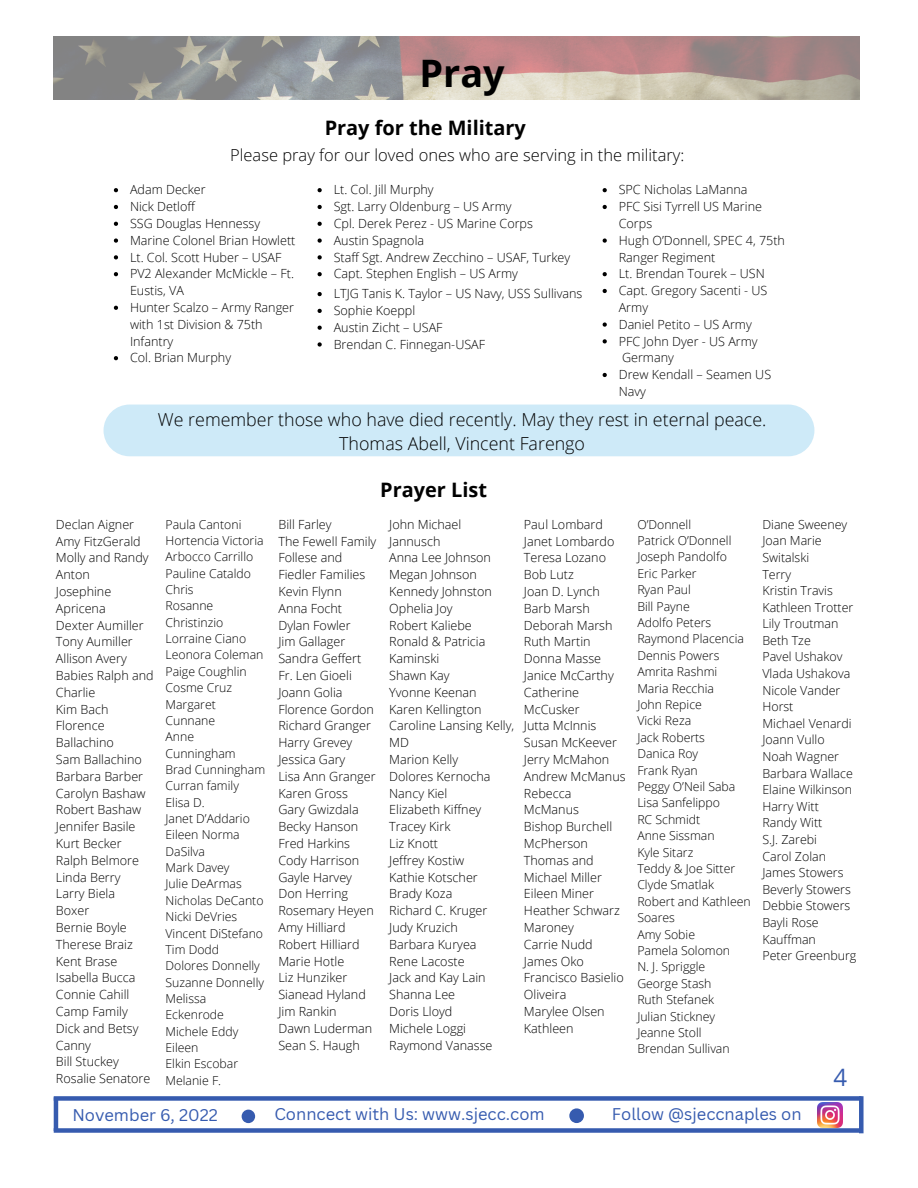
<style>
.page{position:relative;width:918px;height:1188px;background:#fff}
.page>*{position:absolute;margin:0;border:0;box-sizing:border-box;transform-origin:0 0}
.t1{font:700 37.8px "Open Sans";color:#000}
.t2{font:24px "Open Sans";color:#365baf}
.t3{font:700 19.95px "Open Sans";color:#000}
.t4{font:300 17.85px/24.8px "Open Sans";color:#000;text-align:center}
.t5{font:16.5px "Canva Sans";color:#365baf}
.t6{font:300 16.5px "Open Sans";color:#000}
.t7{font:300 12.6px/16.8px "Open Sans";color:#000}
.t8{font:300 12.45px/16.6px "Open Sans";color:#000}
.t9{font:300 12.3px/16.4px "Open Sans";color:#000}
</style>
<div class="page">
<div style="left:104px;top:405px;width:710px;height:51px;background:#ceeaf8;border-radius:26px"></div>
<svg style="left:114px;top:188px;width:4px;height:4px"></svg>
<svg style="left:114px;top:205px;width:4px;height:4px"></svg>
<svg style="left:114px;top:222px;width:4px;height:4px"></svg>
<svg style="left:114px;top:238px;width:4px;height:5px"></svg>
<svg style="left:114px;top:255px;width:4px;height:4px"></svg>
<svg style="left:114px;top:272px;width:4px;height:4px"></svg>
<svg style="left:114px;top:306px;width:4px;height:4px"></svg>
<svg style="left:114px;top:356px;width:4px;height:4px"></svg>
<svg style="left:603px;top:188px;width:4px;height:4px"></svg>
<svg style="left:603px;top:205px;width:4px;height:4px"></svg>
<svg style="left:603px;top:238px;width:4px;height:5px"></svg>
<svg style="left:603px;top:272px;width:4px;height:4px"></svg>
<svg style="left:603px;top:289px;width:4px;height:4px"></svg>
<svg style="left:603px;top:322px;width:4px;height:5px"></svg>
<svg style="left:603px;top:339px;width:4px;height:4px"></svg>
<svg style="left:603px;top:373px;width:4px;height:4px"></svg>
<img style="left:54px;top:37px;width:805px;height:63px">
<svg style="left:318px;top:292px;width:4px;height:4px"></svg>
<svg style="left:318px;top:309px;width:4px;height:4px"></svg>
<svg style="left:318px;top:326px;width:4px;height:4px"></svg>
<svg style="left:318px;top:342px;width:4px;height:5px"></svg>
<svg style="left:318px;top:188px;width:4px;height:4px"></svg>
<svg style="left:318px;top:205px;width:4px;height:4px"></svg>
<svg style="left:318px;top:222px;width:4px;height:4px"></svg>
<svg style="left:318px;top:238px;width:4px;height:5px"></svg>
<svg style="left:318px;top:255px;width:4px;height:4px"></svg>
<svg style="left:318px;top:272px;width:4px;height:4px"></svg>
<div style="left:54px;top:1128px;width:807px;height:5px;background:#365baf"></div>
<div style="left:54px;top:1096px;width:807px;height:5px;background:#365baf"></div>
<img style="left:817px;top:1102px;width:25px;height:25px">
<svg style="left:242px;top:1110px;width:13px;height:13px"></svg>
<svg style="left:569px;top:1108px;width:15px;height:15px"></svg>
<hr style="left:54px;top:1097px;width:4px;height:34px;background:#365baf">
<div style="left:859px;top:1096px;width:5px;height:37px;background:#365baf"></div>
<h1 class="t1" style="left:420px;top:47px;width:87px">Pray</h1>
<h3 class="t3" style="left:325px;top:114px;width:203px">Pray for the Military</h3>
<h3 class="t6" style="left:230px;top:143px;width:456px">Please pray for our loved ones who are serving in the military:</h3>
<p class="t7" style="left:130px;top:181px;width:167px">Adam Decker<br>Nick Detloff<br>SSG Douglas Hennessy<br>Marine Colonel Brian Howlett<br>Lt. Col. Scott Huber – USAF<br>PV2 Alexander McMickle – Ft.<br>Eustis, VA<br>Hunter Scalzo – Army Ranger with 1st Division &amp; 75th<br>Infantry<br>Col. Brian Murphy</p>
<p class="t7" style="left:619px;top:181px;width:168px">SPC Nicholas LaManna<br>PFC Sisi Tyrrell US Marine<br>Corps<br>Hugh O’Donnell, SPEC 4, 75th<br>Ranger Regiment<br>Lt. Brendan Tourek – USN<br>Capt. Gregory Sacenti - US<br>Army<br>Daniel Petito – US Army<br>PFC John Dyer - US Army<br>Germany<br>Drew Kendall – Seamen US<br>Navy</p>
<h3 class="t4" style="left:158px;top:406px;width:610px">We remember those who have died recently. May they rest in eternal peace.<br>Thomas Abell, Vincent Farengo</h3>
<p class="t7" style="left:334px;top:181px;width:238px">Lt. Col. Jill Murphy<br>Sgt. Larry Oldenburg – US Army<br>Cpl. Derek Perez - US Marine Corps<br>Austin Spagnola<br>Staff Sgt. Andrew Zecchino – USAF, Turkey<br>Capt. Stephen English – US Army</p>
<p class="t7" style="left:334px;top:285px;width:250px">LTJG Tanis K. Taylor – US Navy, USS Sullivans<br>Sophie Koeppl<br>Austin Zicht – USAF<br>Brendan C. Finnegan-USAF</p>
<h3 class="t3" style="left:380px;top:475px;width:108px">Prayer List</h3>
<p class="t7" style="left:56px;top:516px;width:99px">Declan Aigner<br>Amy FitzGerald<br>Molly and Randy<br>Anton<br>Josephine<br>Apricena<br>Dexter Aumiller<br>Tony Aumiller<br>Allison Avery<br>Babies Ralph and<br>Charlie<br>Kim Bach<br>Florence<br>Ballachino<br>Sam Ballachino<br>Barbara Barber<br>Carolyn Bashaw<br>Robert Bashaw<br>Jennifer Basile<br>Kurt Becker<br>Ralph Belmore<br>Linda Berry<br>Larry Biela<br>Boxer<br>Bernie Boyle<br>Therese Braiz<br>Kent Brase<br>Isabella Bucca<br>Connie Cahill<br>Camp Family<br>Dick and Betsy<br>Canny<br>Bill Stuckey<br>Rosalie Senatore</p>
<p class="t9" style="left:166px;top:516px;width:101px">Paula Cantoni<br>Hortencia Victoria<br>Arbocco Carrillo<br>Pauline Cataldo<br>Chris<br>Rosanne<br>Christinzio<br>Lorraine Ciano<br>Leonora Coleman<br>Paige Coughlin<br>Cosme Cruz<br>Margaret<br>Cunnane<br>Anne<br>Cunningham<br>Brad Cunningham<br>Curran family<br>Elisa D.<br>Janet D’Addario<br>Eileen Norma<br>DaSilva<br>Mark Davey<br>Julie DeArmas<br>Nicholas DeCanto<br>Nicki DeVries<br>Vincent DiStefano<br>Tim Dodd<br>Dolores Donnelly<br>Suzanne Donnelly<br>Melissa<br>Eckenrode<br>Michele Eddy<br>Eileen<br>Elkin Escobar<br>Melanie F.</p>
<p class="t7" style="left:278px;top:516px;width:99px">Bill Farley<br>The Fewell Family<br>Follese and<br>Fiedler Families<br>Kevin Flynn<br>Anna Focht<br>Dylan Fowler<br>Jim Gallager<br>Sandra Geffert<br>Fr. Len Gioeli<br>Joann Golia<br>Florence Gordon<br>Richard Granger<br>Harry Grevey<br>Jessica Gary<br>Lisa Ann Granger<br>Karen Gross<br>Gary Gwizdala<br>Becky Hanson<br>Fred Harkins<br>Cody Harrison<br>Gayle Harvey<br>Don Herring<br>Rosemary Heyen<br>Amy Hilliard<br>Robert Hilliard<br>Marie Hotle<br>Liz Hunziker<br>Sianead Hyland<br>Jim Rankin<br>Dawn Luderman<br>Sean S. Haugh</p>
<p class="t7" style="left:389px;top:516px;width:126px">John Michael<br>Jannusch<br>Anna Lee Johnson<br>Megan Johnson<br>Kennedy Johnston<br>Ophelia Joy<br>Robert Kaliebe<br>Ronald &amp; Patricia<br>Kaminski<br>Shawn Kay<br>Yvonne Keenan<br>Karen Kellington<br>Caroline Lansing Kelly,<br>MD<br>Marion Kelly<br>Dolores Kernocha<br>Nancy Kiel<br>Elizabeth Kiffney<br>Tracey Kirk<br>Liz Knott<br>Jeffrey Kostiw<br>Kathie Kotscher<br>Brady Koza<br>Richard C. Kruger<br>Judy Kruzich<br>Barbara Kuryea<br>Rene Lacoste<br>Jack and Kay Lain<br>Shanna Lee<br>Doris Lloyd<br>Michele Loggi<br>Raymond Vanasse</p>
<p class="t7" style="left:524px;top:516px;width:103px">Paul Lombard<br>Janet Lombardo<br>Teresa Lozano<br>Bob Lutz<br>Joan D. Lynch<br>Barb Marsh<br>Deborah Marsh<br>Ruth Martin<br>Donna Masse<br>Janice McCarthy<br>Catherine<br>McCusker<br>Jutta McInnis<br>Susan McKeever<br>Jerry McMahon<br>Andrew McManus<br>Rebecca<br>McManus<br>Bishop Burchell<br>McPherson<br>Thomas and<br>Michael Miller<br>Eileen Miner<br>Heather Schwarz<br>Maroney<br>Carrie Nudd<br>James Oko<br>Francisco Basielio<br>Oliveira<br>Marylee Olsen<br>Kathleen</p>
<p class="t9" style="left:637px;top:516px;width:115px">O’Donnell<br>Patrick O’Donnell<br>Joseph Pandolfo<br>Eric Parker<br>Ryan Paul<br>Bill Payne<br>Adolfo Peters<br>Raymond Placencia<br>Dennis Powers<br>Amrita Rashmi<br>Maria Recchia<br>John Repice<br>Vicki Reza<br>Jack Roberts<br>Danica Roy<br>Frank Ryan<br>Peggy O’Neil Saba<br>Lisa Sanfelippo<br>RC Schmidt<br>Anne Sissman<br>Kyle Sitarz<br>Teddy &amp; Joe Sitter<br>Clyde Smatlak<br>Robert and Kathleen<br>Soares<br>Amy Sobie<br>Pamela Solomon<br>N. J. Spriggle<br>George Stash<br>Ruth Stefanek<br>Julian Stickney<br>Jeanne Stoll<br>Brendan Sullivan</p>
<p class="t8" style="left:762px;top:516px;width:96px">Diane Sweeney<br>Joan Marie<br>Switalski<br>Terry<br>Kristin Travis<br>Kathleen Trotter<br>Lily Troutman<br>Beth Tze<br>Pavel Ushakov<br>Vlada Ushakova<br>Nicole Vander<br>Horst<br>Michael Venardi<br>Joann Vullo<br>Noah Wagner<br>Barbara Wallace<br>Elaine Wilkinson<br>Harry Witt<br>Randy Witt<br>S.J. Zarebi<br>Carol Zolan<br>James Stowers<br>Beverly Stowers<br>Debbie Stowers<br>Bayli Rose<br>Kauffman<br>Peter Greenburg</p>
<h2 class="t2" style="left:834px;top:1061px;width:15px">4</h2>
<h3 class="t5" style="left:72px;top:1104px;width:147px">November 6, 2022</h3>
<h3 class="t5" style="left:274px;top:1103px;width:272px">Conncect with Us: www.sjecc.com</h3>
<h3 class="t5" style="left:612px;top:1103px;width:191px">Follow @sjeccnaples on</h3>
</div>
